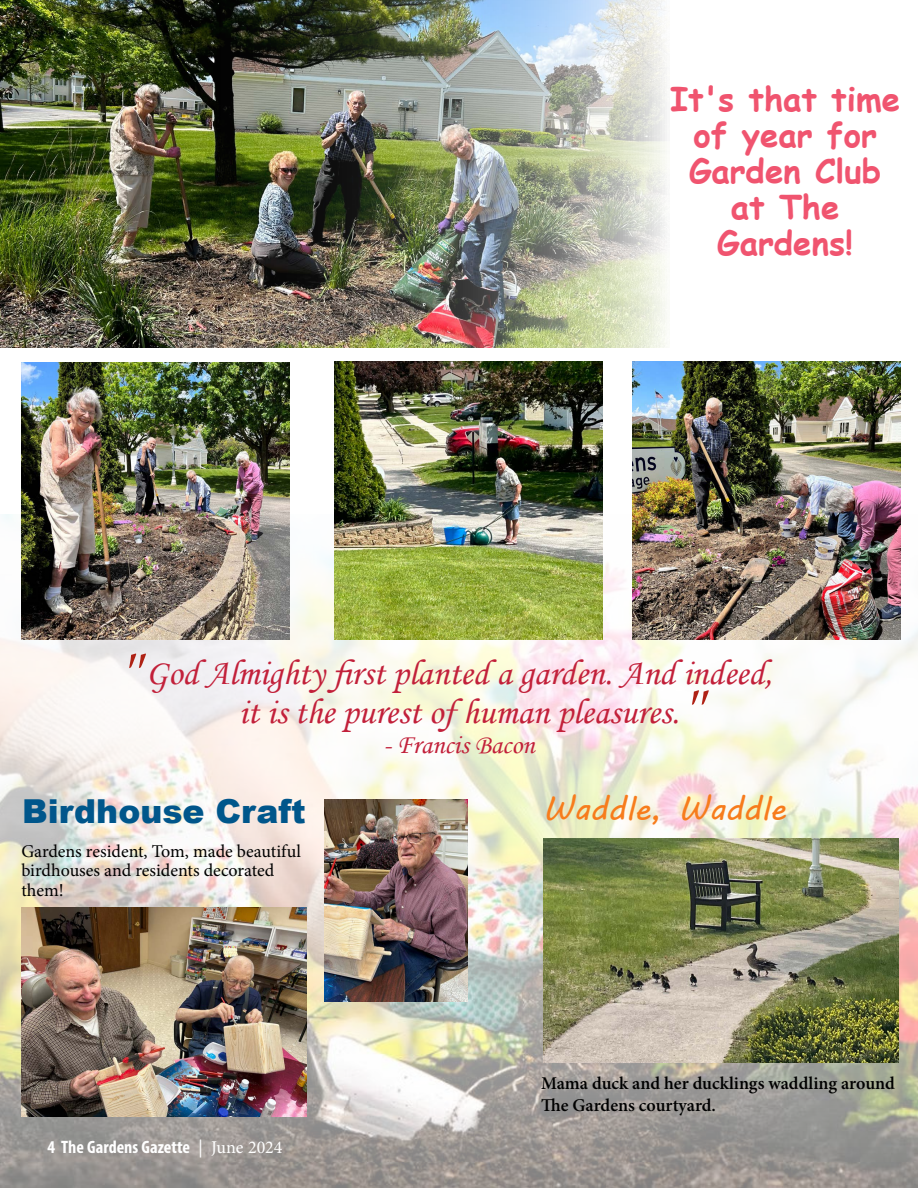
<style>
.page{position:relative;width:918px;height:1188px;background:#fff}
.page>*{position:absolute;margin:0;border:0;box-sizing:border-box;transform-origin:0 0}
.t1{font:italic 63px "Minion Pro";color:#af2215}
.t2{font:36px/39px "Monotype Corsiva";color:#c2203a;text-align:center}
.t3{font:700 33px/36px "Comic Sans MS";color:#f0546f;text-align:center}
.t4{font:900 33px "Arial";color:#00568b}
.t5{font:33px "MV Boli";color:#f77c1c}
.t6{font:27px "Monotype Corsiva";color:#c2203a}
.t7{font:18px/19.5px "Minion Pro";color:#000}
.t8{font:600 18px/22.5px "Minion Pro";color:#000}
.t9{font:700 condensed 18px "Myriad Pro";color:#fff}
.s1{font-weight:400;font-stretch:normal}
.s2{font-family:"Minion Pro";font-weight:400;font-stretch:normal}
</style>
<div class="page">
<img style="left:0;top:515px;width:918px;height:673px">
<img style="left:0;top:0;width:667px;height:348px">
<img style="left:21px;top:362px;width:268px;height:278px">
<img style="left:335px;top:362px;width:268px;height:277px">
<img style="left:633px;top:362px;width:268px;height:277px">
<img style="left:22px;top:907px;width:285px;height:210px">
<img style="left:544px;top:838px;width:354px;height:225px">
<img style="left:324px;top:799px;width:143px;height:203px">
<p class="t3" style="left:670px;top:79px;width:231px">It's that time of year for<br>Garden Club at The<br>Gardens!</p>
<h1 class="t1" style="left:121px;top:635px;width:23px">"</h1>
<p class="t2" style="left:146px;top:653px;width:628px">God Almighty first planted a garden. And indeed, it is the purest of human pleasures.</p>
<p class="t6" style="left:383px;top:728px;width:153px">- Francis Bacon</p>
<h1 class="t1" style="left:684px;top:672px;width:23px">"</h1>
<p class="t4" style="left:22px;top:787px;width:285px">Birdhouse Craft</p>
<p class="t7" style="left:21px;top:841px;width:281px">Gardens resident, Tom, made beautiful birdhouses and residents decorated them!</p>
<p class="t9" style="left:48px;top:1136px;width:237px">4 The Gardens Gazette <span class="s1">|</span> <span class="s2">June 2024</span></p>
<p class="t5" style="left:543px;top:786px;width:244px">Waddle, Waddle</p>
<p class="t8" style="left:541px;top:1072px;width:355px">Mama duck and her ducklings waddling around<br>The Gardens courtyard.</p>
</div>
